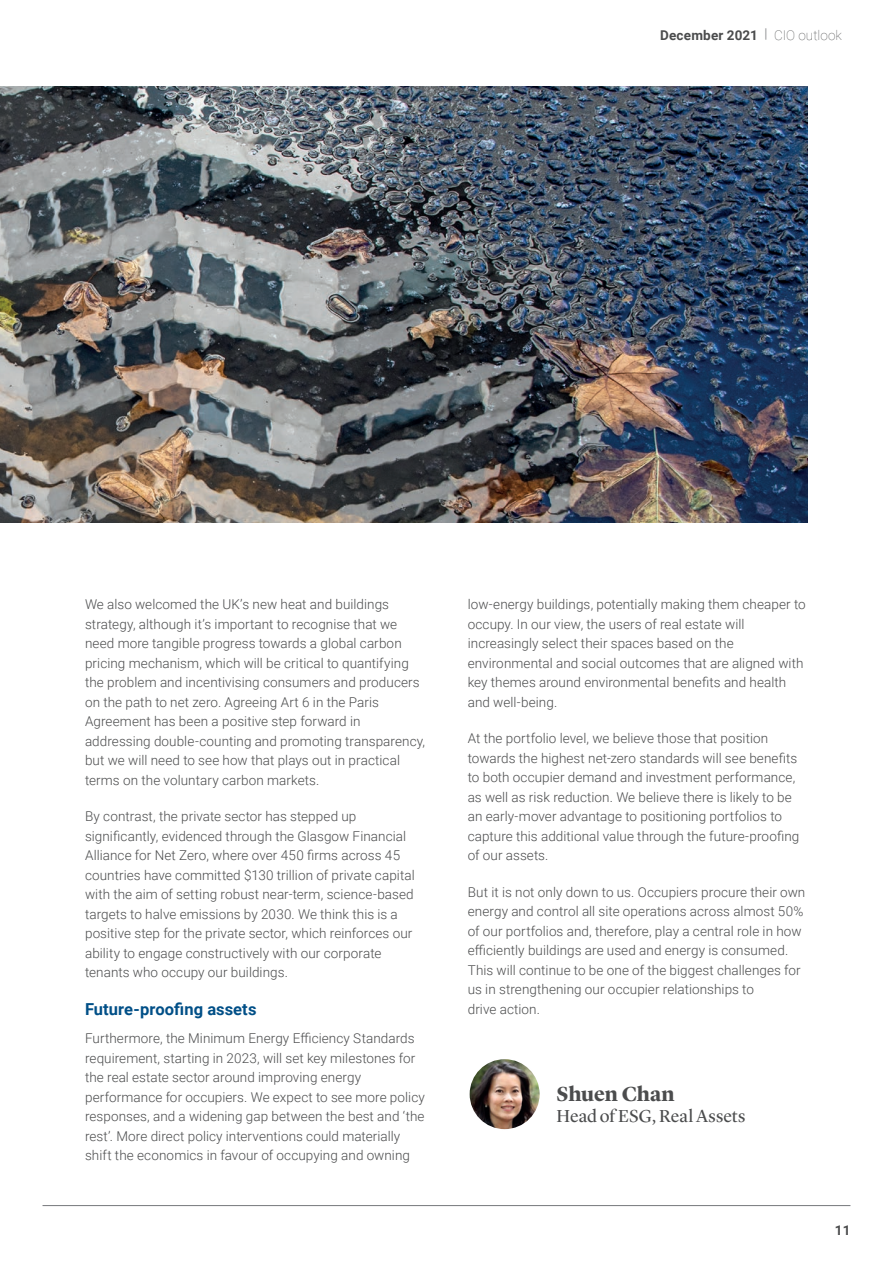
<style>
.page{position:relative;width:893px;height:1263px;background:#fff}
.page>*{position:absolute;margin:0;border:0;box-sizing:border-box;transform-origin:0 0}
.Graphic_support_text{font:700 21px "Lyon Display";letter-spacing:-.005em;color:#4b4c4d}
.Graphic_support_text-2{font:18px "Lyon Display";color:#4b4c4d}
.Body_copy_and_chart{font:700 16.5px "Roboto";letter-spacing:.005em;color:#004f87}
.body_copy_standard{font:300 13.5px/19.5px "Roboto";letter-spacing:.005em;color:#4b4c4d}
.t1{font:700 13.5px "Roboto";letter-spacing:.015em;color:#4b4c4d}
.s1{font-weight:300;color:#717275}
.s2{font-weight:100}
</style>
<div class="page">
<hr style="left:43px;top:1205px;width:807px;height:1px;background:#76787b">
<img style="left:469px;top:1058px;width:72px;height:72px;border-radius:36px">
<div style="left:468px;top:1057px;width:73px;height:74px;border:2px solid #fff;border-radius:50%"></div>
<img style="left:0;top:87px;width:808px;height:436px">
<p class="t1" style="left:660px;top:26px;width:183px">December 2021 <span class="s1">|</span> <span class="s2">CIO outlook</span></p>
<p class="body_copy_standard" style="left:85px;top:594px;width:342px">We also welcomed the UK’s new heat and buildings strategy, although it’s important to recognise that we need more tangible progress towards a global carbon pricing mechanism, which will be critical to quantifying the problem and incentivising consumers and producers on the path to net zero. Agreeing Art 6 in the Paris Agreement has been a positive step forward in addressing double-counting and promoting transparency, but we will need to see how that plays out in practical terms on the voluntary carbon markets.</p>
<p class="body_copy_standard" style="left:85px;top:806px;width:331px">By contrast, the private sector has stepped up significantly, evidenced through the Glasgow Financial Alliance for Net Zero, where over 450 firms across 45 countries have committed $130 trillion of private capital with the aim of setting robust near-term, science-based targets to halve emissions by 2030. We think this is a positive step for the private sector, which reinforces our ability to engage constructively with our corporate tenants who occupy our buildings.</p>
<p class="Body_copy_and_chart" style="left:85px;top:998px;width:173px">Future-proofing assets</p>
<p class="body_copy_standard" style="left:85px;top:1028px;width:341px">Furthermore, the Minimum Energy Efficiency Standards requirement, starting in 2023, will set key milestones for the real estate sector around improving energy performance for occupiers. We expect to see more policy responses, and a widening gap between the best and ‘the rest’. More direct policy interventions could materially shift the economics in favour of occupying and owning</p>
<p class="body_copy_standard" style="left:468px;top:594px;width:339px">low-energy buildings, potentially making them cheaper to occupy. In our view, the users of real estate will increasingly select their spaces based on the environmental and social outcomes that are aligned with key themes around environmental benefits and health and well-being.</p>
<p class="body_copy_standard" style="left:468px;top:728px;width:333px">At the portfolio level, we believe those that position towards the highest net-zero standards will see benefits to both occupier demand and investment performance, as well as risk reduction. We believe there is likely to be an early-mover advantage to positioning portfolios to capture this additional value through the future-proofing of our assets.</p>
<p class="body_copy_standard" style="left:468px;top:882px;width:339px">But it is not only down to us. Occupiers procure their own energy and control all site operations across almost 50% of our portfolios and, therefore, play a central role in how efficiently buildings are used and energy is consumed.<br>This will continue to be one of the biggest challenges for us in strengthening our occupier relationships to<br>drive action.</p>
<p class="Graphic_support_text" style="left:557px;top:1078px;width:120px">Shuen Chan</p>
<p class="Graphic_support_text-2" style="left:557px;top:1103px;width:190px">Head of ESG, Real Assets</p>
<p class="t1" style="left:835px;top:1220px;width:17px">11</p>
</div>
